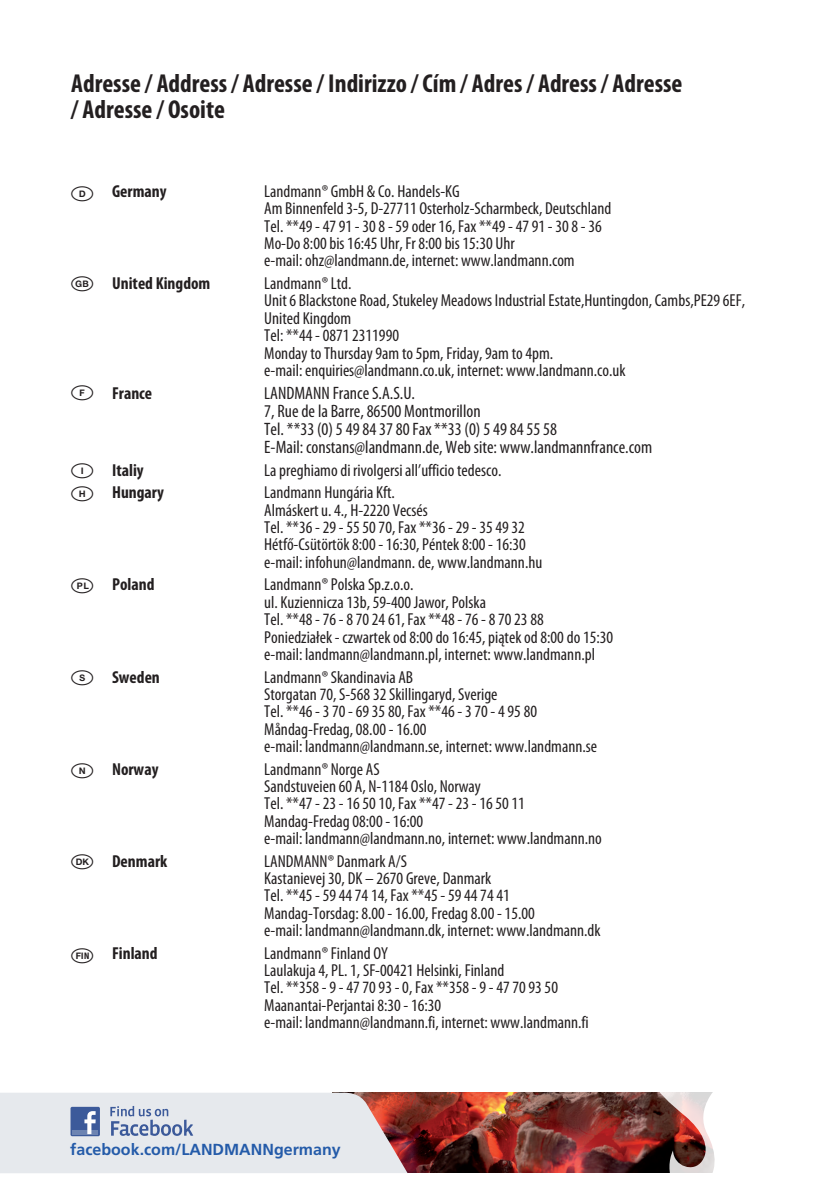
<style>
.page{position:relative;width:840px;height:1191px;background:#fff}
.page>*{position:absolute;margin:0;border:0;box-sizing:border-box;transform-origin:0 0}
.t1{font:700 condensed 26px/26px "Myriad Pro";color:#231f20}
.t2{font:22.4px/22.8px "National Codes Europe";color:#231f20}
.t3{font:condensed 18px/18px "Myriad Pro";color:#231f20}
.t4{font:condensed 17.4px/17.4px "Myriad Pro";color:#231f20}
.t5{font:700 condensed 17.4px "Myriad Pro";color:#231f20}
.t6{font:700 16px "Frutiger CE";color:#245ba9}
.s1{font-size:17.4px}
</style>
<div class="page">
<img style="left:407px;top:1093px;width:225px;height:80px">
<img style="left:632px;top:1092px;width:83px;height:81px">
<svg style="left:0;top:1092px;width:407px;height:81px;background:#dad8de"></svg>
<h1 class="t1" style="left:71px;top:69px;width:612px">Adresse / Address / Adresse / Indirizzo / Cím / Adres / Adress / Adresse / Adresse / Osoite</h1>
<p class="t2" style="left:71px;top:177px;width:24px">k</p>
<p class="t2" style="left:71px;top:377px;width:23px">F</p>
<p class="t2" style="left:71px;top:455px;width:24px">I<br>H</p>
<p class="t2" style="left:71px;top:662px;width:23px">S</p>
<p class="t2" style="left:71px;top:755px;width:24px">N</p>
<p class="t5" style="left:112px;top:180px;width:56px">Germany</p>
<p class="t4" style="left:264px;top:182px;width:348px">Landmann® GmbH &amp; Co. Handels-KG<br>Am Binnenfeld 3-5, D-27711 Osterholz-Scharmbeck, Deutschland Tel. **49 - 47 91 - 30 8 - 59 oder 16, Fax **49 - 47 91 - 30 8 - 36<br>Mo-Do 8:00 bis 16:45 Uhr, Fr 8:00 bis 15:30 Uhr<br>e-mail: ohz@landmann.de, internet: www.landmann.com</p>
<p class="t5" style="left:112px;top:272px;width:100px">United Kingdom</p>
<p class="t4" style="left:264px;top:274px;width:482px">Landmann® Ltd.<br>Unit 6 Blackstone Road, Stukeley Meadows Industrial Estate,Huntingdon, Cambs,PE29 6EF, United Kingdom<br>Tel: **44 - 0871 2311990<br>Monday to Thursday 9am to 5pm, Friday, 9am to 4pm.<br>e-mail: enquiries@landmann.co.uk, internet: www.landmann.co.uk</p>
<p class="t5" style="left:112px;top:382px;width:42px">France</p>
<p class="t3" style="left:264px;top:384px;width:389px"><span class="s1">L</span>ANDMANN France S.A.S.U.<br>7, Rue de la Barre, 86500 Montmorillon<br>Tel. **33 (0) 5 49 84 37 80 Fax **33 (0) 5 49 84 55 58<br>E-Mail: constans@landmann.de, Web site: www.landmannfrance.com</p>
<p class="t5" style="left:112px;top:459px;width:33px">Italiy</p>
<p class="t4" style="left:264px;top:461px;width:238px">La preghiamo di rivolgersi all’ufficio tedesco.</p>
<p class="t5" style="left:112px;top:482px;width:53px">Hungary</p>
<p class="t4" style="left:264px;top:484px;width:279px">Landmann Hungária Kft.<br>Almáskert u. 4., H-2220 Vecsés<br>Tel. **36 - 29 - 55 50 70, Fax **36 - 29 - 35 49 32<br>Hétfő-Csütörtök 8:00 - 16:30, Péntek 8:00 - 16:30 e-mail: infohun@landmann. de, www.landmann.hu</p>
<p class="t5" style="left:112px;top:574px;width:44px">Poland</p>
<p class="t4" style="left:264px;top:576px;width:350px">Landmann® Polska Sp.z.o.o.<br>ul. Kuziennicza 13b, 59-400 Jawor, Polska<br>Tel. **48 - 76 - 8 70 24 61, Fax **48 - 76 - 8 70 23 88<br>Poniedziałek - czwartek od 8:00 do 16:45, piątek od 8:00 do 15:30 e-mail: landmann@landmann.pl, internet: www.landmann.pl</p>
<p class="t5" style="left:112px;top:666px;width:49px">Sweden</p>
<p class="t4" style="left:264px;top:668px;width:334px">Landmann® Skandinavia AB<br>Storgatan 70, S-568 32 Skillingaryd, Sverige<br>Tel. **46 - 3 70 - 69 35 80, Fax **46 - 3 70 - 4 95 80<br>Måndag-Fredag, 08.00 - 16.00<br>e-mail: landmann@landmann.se, internet: www.landmann.se</p>
<p class="t5" style="left:112px;top:758px;width:48px">Norway</p>
<p class="t4" style="left:264px;top:760px;width:339px">Landmann® Norge AS<br>Sandstuveien 60 A, N-1184 Oslo, Norway<br>Tel. **47 - 23 - 16 50 10, Fax **47 - 23 - 16 50 11<br>Mandag-Fredag 08:00 - 16:00<br>e-mail: landmann@landmann.no, internet: www.landmann.no</p>
<p class="t5" style="left:112px;top:850px;width:57px">Denmark</p>
<p class="t4" style="left:264px;top:852px;width:338px">LANDMANN® Danmark A/S<br>Kastanievej 30, DK – 2670 Greve, Danmark<br>Tel. **45 - 59 44 74 14, Fax **45 - 59 44 74 41<br>Mandag-Torsdag: 8.00 - 16.00, Fredag 8.00 - 15.00<br>e-mail: landmann@landmann.dk, internet: www.landmann.dk</p>
<p class="t5" style="left:112px;top:942px;width:47px">Finland</p>
<p class="t4" style="left:264px;top:944px;width:326px">Landmann® Finland OY<br>Laulakuja 4, PL. 1, SF-00421 Helsinki, Finland<br>Tel. **358 - 9 - 47 70 93 - 0, Fax **358 - 9 - 47 70 93 50<br>Maanantai-Perjantai 8:30 - 16:30<br>e-mail: landmann@landmann.fi, internet: www.landmann.fi</p>
<p class="t6" style="left:70px;top:1140px;width:272px">facebook.com/LANDMANNgermany</p>
</div>
